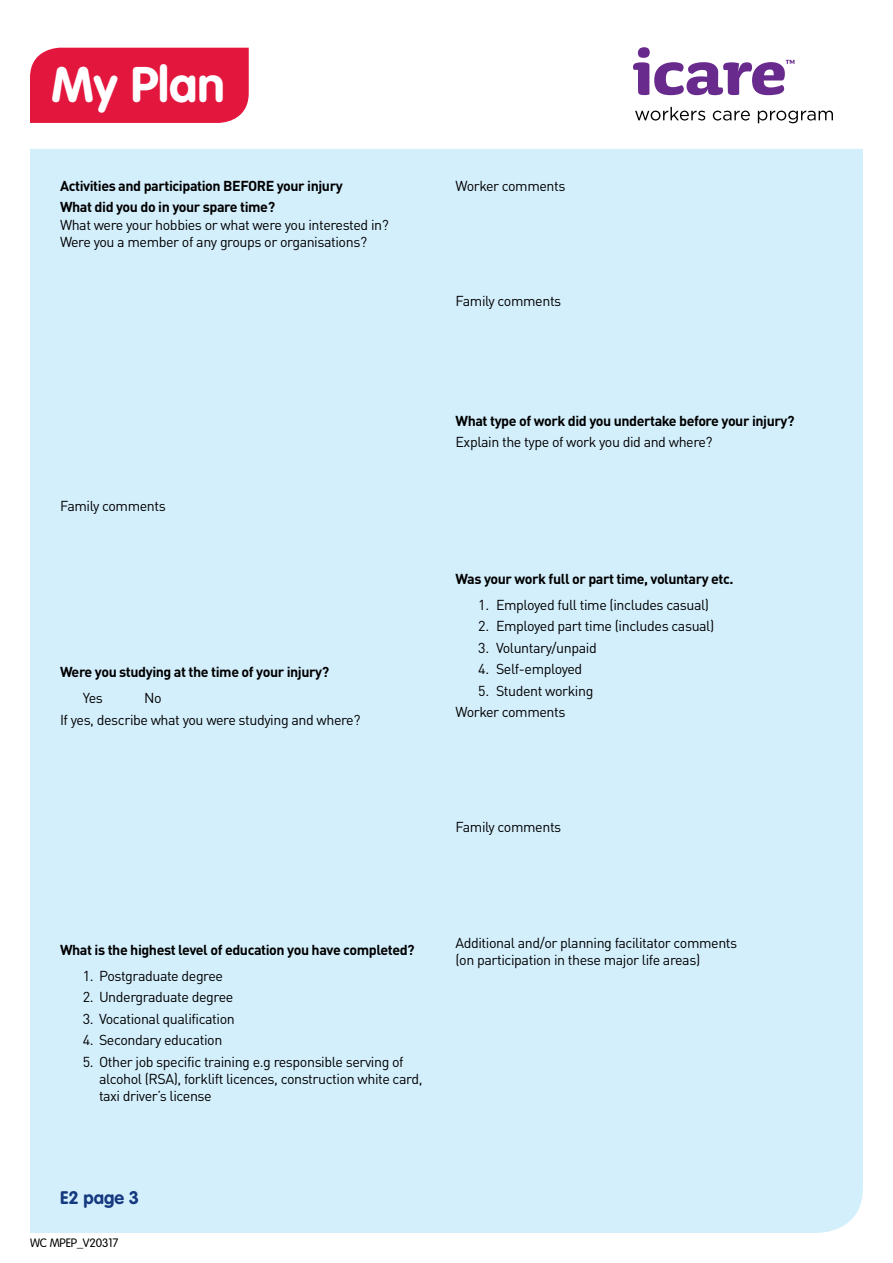
<style>
.page{position:relative;width:893px;height:1263px;background:#fff}
.page>*{position:absolute;margin:0;border:0;box-sizing:border-box;transform-origin:0 0}
.t1{font:700 49.2px "VA Gblake";color:#fff}
.t2{font:700 18px "VA Gblake";color:#15397f}
.Form_light{font:14.25px/17.2px "DINOT";letter-spacing:-.03em;color:#000}
.Form_light-2{font:700 14.25px "DINOT";letter-spacing:-.03em;color:#000}
.Form_bold{font:700 14.25px "DINOT";letter-spacing:-.03em;color:#000}
.t3{font:300 12px "VA Gblake";letter-spacing:-.01em;color:#000}
.s1{font-weight:700}
</style>
<div class="page">
<div style="left:30px;top:149px;width:833px;height:1084px;background:#d4effc"></div>
<div style="left:30px;top:48px;width:219px;height:75px;background:#e3173e"></div>
<svg style="left:633px;top:47px;width:161px;height:48px"></svg>
<svg style="left:635px;top:107px;width:70px;height:14px"></svg>
<svg style="left:713px;top:111px;width:37px;height:10px"></svg>
<svg style="left:758px;top:111px;width:75px;height:12px"></svg>
<p class="t1" style="left:51px;top:55px;width:175px">My Plan</p>
<p class="Form_bold" style="left:60px;top:176px;width:284px">Activities and participation BEFORE your injury</p>
<p class="Form_light" style="left:60px;top:198px;width:330px"><span class="s1">What did you do in your spare time?<br></span>What were your hobbies or what were you interested in?<br>Were you a member of any groups or organisations?</p>
<p class="Form_light" style="left:455px;top:177px;width:111px">Worker comments</p>
<p class="Form_light" style="left:455px;top:292px;width:107px">Family comments</p>
<p class="Form_light" style="left:60px;top:497px;width:107px">Family comments</p>
<p class="Form_light-2" style="left:60px;top:663px;width:271px">Were you studying at the time of your injury?</p>
<p class="Form_light" style="left:83px;top:689px;width:22px">Yes</p>
<p class="Form_light" style="left:144px;top:689px;width:19px">No</p>
<p class="Form_light" style="left:60px;top:711px;width:302px">If yes, describe what you were studying and where?</p>
<p class="Form_light-2" style="left:455px;top:411px;width:341px">What type of work did you undertake before your injury?</p>
<p class="Form_light" style="left:455px;top:433px;width:259px">Explain the type of work you did and where?</p>
<p class="Form_light-2" style="left:455px;top:569px;width:280px">Was your work full or part time, voluntary etc.</p>
<p class="Form_light" style="left:478px;top:596px;width:232px">1. Employed full time (includes casual)</p>
<p class="Form_light" style="left:478px;top:617px;width:237px">2. Employed part time (includes casual)</p>
<p class="Form_light" style="left:478px;top:639px;width:120px">3. Voluntary/unpaid</p>
<p class="Form_light" style="left:478px;top:660px;width:106px">4. Self-employed</p>
<p class="Form_light" style="left:478px;top:682px;width:117px">5. Student working</p>
<p class="Form_light" style="left:455px;top:703px;width:111px">Worker comments</p>
<p class="Form_light" style="left:455px;top:818px;width:107px">Family comments</p>
<p class="Form_light-2" style="left:60px;top:940px;width:356px">What is the highest level of education you have completed?</p>
<p class="Form_light" style="left:83px;top:966px;width:142px">1. Postgraduate degree</p>
<p class="Form_light" style="left:83px;top:988px;width:152px">2. Undergraduate degree</p>
<p class="Form_light" style="left:83px;top:1009px;width:154px">3. Vocational qualification</p>
<p class="Form_light" style="left:83px;top:1031px;width:141px">4. Secondary education</p>
<p class="Form_light" style="left:99px;top:1052px;width:325px;text-indent:-16px">5. Other job specific training e.g responsible serving of alcohol (RSA), forklift licences, construction white card, taxi driver’s license</p>
<p class="Form_light" style="left:455px;top:934px;width:283px">Additional and/or planning facilitator comments (on participation in these major life areas)</p>
<p class="t2" style="left:60px;top:1187px;width:81px">E2 page 3</p>
<p class="t3" style="left:30px;top:1236px;width:90px">WC MPEP_V20317</p>
</div>
